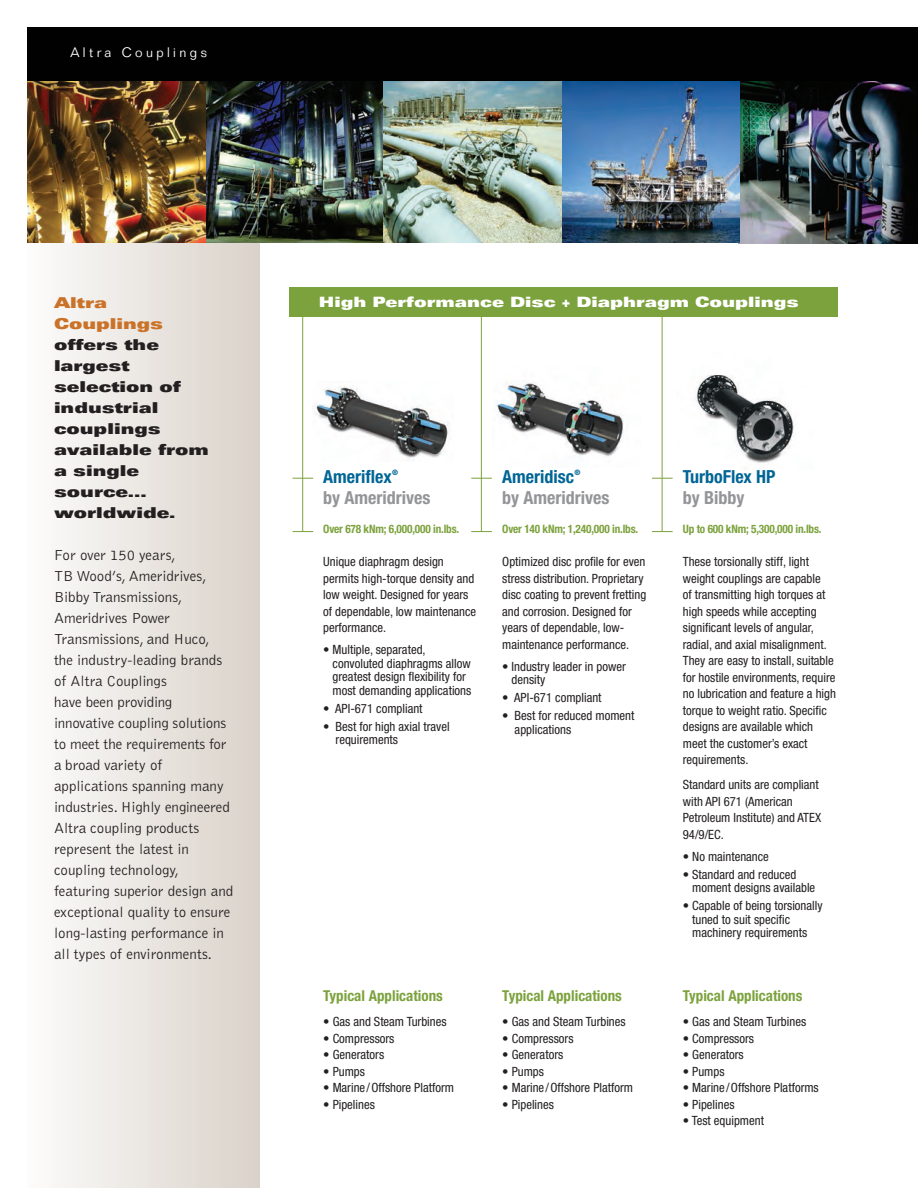
<style>
.page{position:relative;width:918px;height:1188px;background:#fff}
.page>*{position:absolute;margin:0;border:0;box-sizing:border-box;transform-origin:0 0}
.t1{font:700 condensed 18px "Helvetica Neue LT Std";color:#939598}
.t2{font:700 condensed 18px "Helvetica Neue LT Std";color:#016595}
.t3{font:300 15px/21px "Bell Gothic Std";color:#231f20}
.t4{font:15px/21px "Univers LT Std X Black Ex";color:#231f20}
.t5{font:700 condensed 15px "Helvetica Neue LT Std";color:#7ca23d}
.t6{font:15px/21px "Univers LT Std X Black Ex";color:#cb7229}
.t7{font:14.25px "Univers LT Std X Black Ex";color:#fff}
.t8{font:300 13.5px "Folio Std";letter-spacing:.25em;color:#fff}
.t9{font:condensed 12.75px/16.5px "Helvetica Neue LT Std";color:#231f20}
.t10{font:700 condensed 11.7px "Helvetica Neue LT Std";letter-spacing:-.015em;color:#7ca23d}
.t11{font:700 condensed 7.5px "Helvetica Neue LT Std";color:#016595}
</style>
<div class="page">
<img style="left:27px;top:81px;width:891px;height:162px">
<div style="left:27px;top:27px;width:891px;height:54px;background:#010101"></div>
<img style="left:695px;top:375px;width:99px;height:88px">
<img style="left:496px;top:381px;width:128px;height:76px">
<img style="left:313px;top:386px;width:137px;height:74px">
<div style="left:289px;top:287px;width:548px;height:30px;background:#7ca23d"></div>
<svg style="left:293px;top:531px;width:20px;height:1px"></svg>
<hr style="left:302px;top:313px;width:1px;height:219px;background:#7ca23d">
<svg style="left:293px;top:478px;width:20px;height:1px"></svg>
<svg style="left:471px;top:531px;width:21px;height:1px"></svg>
<hr style="left:481px;top:313px;width:1px;height:219px;background:#7ca23d">
<svg style="left:471px;top:478px;width:21px;height:1px"></svg>
<svg style="left:652px;top:531px;width:21px;height:1px"></svg>
<hr style="left:662px;top:313px;width:1px;height:219px;background:#7ca23d">
<svg style="left:652px;top:478px;width:21px;height:1px"></svg>
<p class="t8" style="left:71px;top:48px;width:138px">Altra Couplings</p>
<p class="t6" style="left:54px;top:293px;width:111px">Altra<br>Couplings</p>
<p class="t4" style="left:54px;top:335px;width:157px">offers the largest selection of industrial couplings available from a single source... worldwide.</p>
<p class="t3" style="left:54px;top:545px;width:181px">For over 150 years,<br>TB Wood’s, Ameridrives,<br>Bibby Transmissions,<br>Ameridrives Power<br>Transmissions, and Huco,<br>the industry-leading brands of Altra Couplings<br>have been providing innovative coupling solutions to meet the requirements for a broad variety of applications spanning many industries. Highly engineered<br>Altra coupling products represent the latest in coupling technology, featuring superior design and exceptional quality to ensure long-lasting performance in all types of environments.</p>
<p class="t7" style="left:319px;top:297px;width:481px">High Performance Disc + Diaphragm Couplings</p>
<h1 class="t2" style="left:323px;top:470px;width:70px">Ameriflex</h1>
<p class="t11" style="left:392px;top:470px;width:7px">®</p>
<h1 class="t1" style="left:323px;top:491px;width:109px">by Ameridrives</h1>
<p class="t10" style="left:323px;top:525px;width:138px">Over 678 kNm; 6,000,000 in.lbs.</p>
<p class="t9" style="left:323px;top:554px;width:155px">Unique diaphragm design permits high-torque density and low weight. Designed for years of dependable, low maintenance performance.</p>
<p class="t9" style="left:333px;top:644px;width:140px;line-height:13.5px;text-indent:-9px">• Multiple, separated, convoluted diaphragms allow greatest design flexibility for most demanding applications</p>
<p class="t9" style="left:323px;top:701px;width:101px">• API-671 compliant</p>
<p class="t9" style="left:336px;top:721px;width:116px;line-height:13.5px;text-indent:-12px">• Best for high axial travel requirements</p>
<h1 class="t2" style="left:502px;top:470px;width:73px">Ameridisc</h1>
<p class="t11" style="left:574px;top:470px;width:7px">®</p>
<h1 class="t1" style="left:502px;top:491px;width:109px">by Ameridrives</h1>
<p class="t10" style="left:502px;top:525px;width:138px">Over 140 kNm; 1,240,000 in.lb s.</p>
<p class="t9" style="left:502px;top:554px;width:146px">Optimized disc profile for even stress distribution. Proprietary disc coating to prevent fretting and corrosion. Designed for years of dependable, low&shy;maintenance performance.</p>
<p class="t9" style="left:512px;top:661px;width:116px;line-height:13.5px;text-indent:-9px">• Industry leader in power density</p>
<p class="t9" style="left:502px;top:691px;width:101px">• API-671 compliant</p>
<p class="t9" style="left:515px;top:710px;width:121px;line-height:13.5px;text-indent:-12px">• Best for reduced moment applications</p>
<p class="t5" style="left:323px;top:991px;width:121px">Typical Applications</p>
<p class="t9" style="left:323px;top:1015px;width:125px">• Gas and Steam Turbines</p>
<p class="t9" style="left:323px;top:1031px;width:73px">• Compressors</p>
<p class="t9" style="left:323px;top:1048px;width:62px">• Generators</p>
<p class="t9" style="left:323px;top:1064px;width:43px">• Pumps</p>
<p class="t9" style="left:323px;top:1081px;width:132px">• Marine/Offshore Platform</p>
<p class="t9" style="left:323px;top:1097px;width:53px">• Pipelines</p>
<p class="t5" style="left:502px;top:991px;width:121px">Typical Applications</p>
<p class="t9" style="left:502px;top:1015px;width:125px">• Gas and Steam Turbines</p>
<p class="t9" style="left:502px;top:1031px;width:73px">• Compressors</p>
<p class="t9" style="left:502px;top:1048px;width:62px">• Generators</p>
<p class="t9" style="left:502px;top:1064px;width:43px">• Pumps</p>
<p class="t9" style="left:502px;top:1081px;width:132px">• Marine/Offshore Platform</p>
<p class="t9" style="left:502px;top:1097px;width:53px">• Pipelines</p>
<h1 class="t2" style="left:683px;top:470px;width:94px">TurboFlex HP</h1>
<h1 class="t1" style="left:683px;top:491px;width:63px">by Bibby</h1>
<p class="t10" style="left:683px;top:525px;width:140px">Up to 600 kNm; 5,300,000 in.lbs.</p>
<p class="t9" style="left:683px;top:554px;width:155px">These torsionally stiff, light weight couplings are capable<br>of transmitting high torques at high speeds while accepting significant levels of angular, radial, and axial misalignment.<br>They are easy to install, suitable for hostile environments, require no lubrication and feature a high torque to weight ratio. Specific designs are available which meet the customer’s exact requirements.</p>
<p class="t9" style="left:683px;top:778px;width:140px">Standard units are compliant with API 671 (American<br>Petroleum Institute) and ATEX<br>94/9/EC.</p>
<p class="t9" style="left:683px;top:849px;width:88px">• No maintenance</p>
<p class="t9" style="left:692px;top:869px;width:125px;line-height:13.5px;text-indent:-9px">• Standard and reduced moment designs available</p>
<p class="t9" style="left:692px;top:900px;width:132px;line-height:13.5px;text-indent:-9px">• Capable of being torsionally tuned to suit specific machinery requirements</p>
<p class="t5" style="left:683px;top:991px;width:121px">Typical Applications</p>
<p class="t9" style="left:683px;top:1015px;width:125px">• Gas and Steam Turbines</p>
<p class="t9" style="left:683px;top:1031px;width:73px">• Compressors</p>
<p class="t9" style="left:683px;top:1048px;width:62px">• Generators</p>
<p class="t9" style="left:683px;top:1064px;width:43px">• Pumps</p>
<p class="t9" style="left:683px;top:1081px;width:138px">• Marine/Offshore Platforms</p>
<p class="t9" style="left:683px;top:1097px;width:53px">• Pipelines</p>
<p class="t9" style="left:683px;top:1114px;width:83px">• Test equipment</p>
</div>
